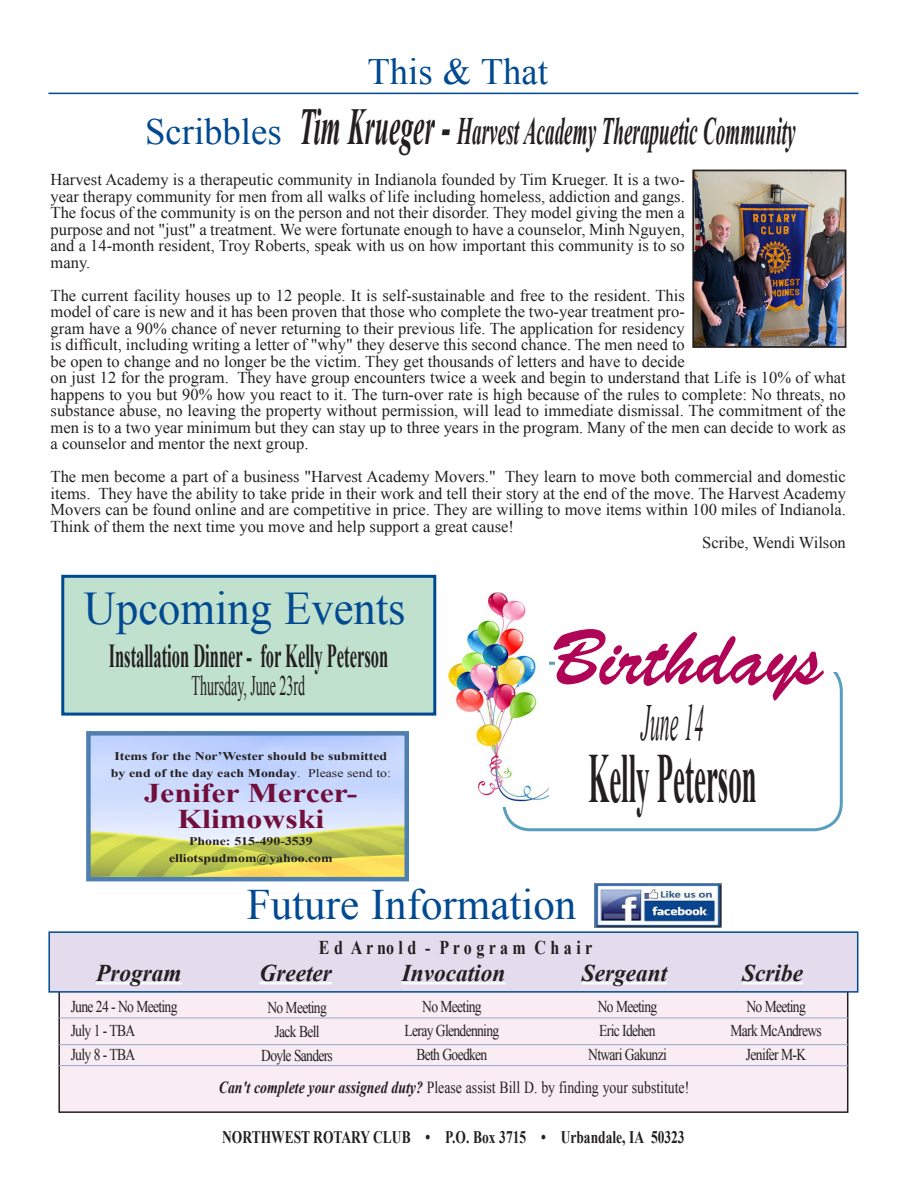
<style>
.page{position:relative;width:918px;height:1188px;background:#fff}
.page>*{position:absolute;margin:0;border:0;box-sizing:border-box;transform-origin:0 0}
.t1{font:78.9px "Brush Script Std";color:#b00557;scale:.9 1}
.t2{font:700 70.35px "Times New Roman";color:#231f20;scale:.38 1}
.t3{font:italic 52.2px "Times New Roman";color:#231f20;scale:.38 1}
.t4{font:46.8px "Times New Roman";color:#014990;scale:.95 1}
.t5{font:43.35px "Times New Roman";color:#014990}
.t6{font:italic 700 38.85px "Times New Roman";color:#231f20;scale:.49 1}
.t7{font:37.05px "Times New Roman";color:#014990}
.t8{font:700 33.45px "Times New Roman";color:#231f20;scale:.49 1}
.t9{font:28.35px "Times New Roman";color:#231f20;scale:.49 1}
.t10{font:700 27px/25.5px "Times New Roman";color:#710f3c;text-align:center;scale:1.18 1}
.t11{font:italic 700 24px "Times New Roman";color:#231f20}
.t12{font:700 19.5px "Times New Roman";letter-spacing:.275em;color:#231f20;scale:.82 1}
.t13{font:700 17.55px "Times New Roman";color:#231f20;scale:.77 1}
.t14{font:16.95px "Times New Roman";color:#231f20;scale:.82 1}
.t15{font:16.5px/16.5px "Times New Roman";color:#231f20;text-align:justify}
.t16{font:16.5px "Times New Roman";letter-spacing:-.05em;color:#231f20;scale:.82 1}
.t17{font:16.5px "Times New Roman";color:#231f20;scale:.82 1}
.t18{font:700 11.7px "Times New Roman";color:#231f20;scale:1.18 1}
.s1{font-weight:400;font-style:normal;font-size:37.05px;color:#014990}
.s2{font-size:51.75px}
.s3{font-weight:400}
.s4{font-weight:700;font-style:italic}
</style>
<div class="page">
<img style="left:91px;top:736px;width:313px;height:140px">
<div style="left:59px;top:957px;width:789px;height:155px;background:#f9edf3"></div>
<div style="left:58px;top:956px;width:790px;height:157px;border:2px solid #231f20"></div>
<div style="left:48px;top:931px;width:810px;height:62px;background:#e4dbec;border:2px solid #014990"></div>
<hr style="left:96px;top:982px;width:86px;height:2px;background:#fff">
<hr style="left:260px;top:982px;width:72px;height:2px;background:#fff">
<hr style="left:402px;top:982px;width:103px;height:2px;background:#fff">
<hr style="left:582px;top:982px;width:85px;height:2px;background:#fff">
<hr style="left:742px;top:982px;width:61px;height:2px;background:#fff">
<img style="left:594px;top:883px;width:128px;height:45px">
<hr style="left:48px;top:93px;width:810px;height:1px;background:#014990">
<hr style="left:58px;top:1018px;width:790px;height:1px;background:#9aa7ce">
<hr style="left:58px;top:1044px;width:790px;height:1px;background:#9aa7ce">
<hr style="left:58px;top:1065px;width:790px;height:1px;background:#9aa7ce">
<div style="left:502px;top:662px;width:341px;height:169px;border:3px solid #589ebf;border-radius:27px"></div>
<div style="left:555px;top:655px;width:282px;height:17px;background:#fff"></div>
<img style="left:447px;top:593px;width:101px;height:213px">
<div style="left:63px;top:576px;width:372px;height:138px;background:#c1e1cf"></div>
<div style="left:61px;top:575px;width:375px;height:141px;border:3px solid #014990"></div>
<img style="left:695px;top:173px;width:148px;height:172px">
<div style="left:692px;top:170px;width:154px;height:178px;border:2px solid #231f20"></div>
<p class="t7" style="left:368px;top:46px;width:182px">This &amp; That</p>
<p class="t6" style="left:145px;top:104px;width:1330px"><span class="s1">Scribbles</span> <span class="s2">Tim Krueger -</span> Harvest Academy Therapuetic Community</p>
<p class="t15" style="left:51px;top:171px;width:636px">Harvest Academy is a therapeutic community in Indianola founded by Tim Krueger. It is a two&shy;year therapy community for men from all walks of life including homeless, addiction and gangs.<br>The focus of the community is on the person and not their disorder. They model giving the men a purpose and not "just" a treatment. We were fortunate enough to have a counselor, Minh Nguyen, and a 14-month resident, Troy Roberts, speak with us on how important this community is to so many.</p>
<p class="t15" style="left:51px;top:286px;width:797px;text-align:left">The current facility houses up to 12 people. It is self-sustainable and free to the resident. This<br>model of care is new and it has been proven that those who complete the two-year treatment pro-<br>gram have a 90% chance of never returning to their previous life. The application for residency<br>is difficult, including writing a letter of "why" they deserve this second chance. The men need to<br>be open to change and no longer be the victim. They get thousands of letters and have to decide<br>on just 12 for the program. They have group encounters twice a week and begin to understand that Life is 10% of what happens to you but 90% how you react to it. The turn-over rate is high because of the rules to complete: No threats, no substance abuse, no leaving the property without permission, will lead to immediate dismissal. The commitment of the men is to a two year minimum but they can stay up to three years in the program. Many of the men can decide to work as a counselor and mentor the next group.</p>
<p class="t15" style="left:51px;top:468px;width:797px">The men become a part of a business "Harvest Academy Movers." They learn to move both commercial and domestic items. They have the ability to take pride in their work and tell their story at the end of the move. The Harvest Academy Movers can be found online and are competitive in price. They are willing to move items within 100 miles of Indianola.<br>Think of them the next time you move and help support a great cause!</p>
<p class="t15" style="left:702px;top:534px;width:145px">Scribe, Wendi Wilson</p>
<p class="t4" style="left:84px;top:575px;width:340px">Upcoming Events</p>
<p class="t8" style="left:109px;top:632px;width:572px">Installation Dinner - for Kelly Peterson</p>
<p class="t9" style="left:192px;top:665px;width:234px">Thursday, June 23rd</p>
<p class="t18" style="left:115px;top:747px;width:233px">Items for the Nor’Wester should be submitted</p>
<p class="t18" style="left:111px;top:764px;width:239px">by end of the day each Monday<span class="s3">. Please send to:</span></p>
<p class="t10" style="left:144px;top:780px;width:182px">Jenifer Mercer-<br>Klimowski</p>
<p class="t18" style="left:189px;top:832px;width:106px">Phone: 515-490-3539</p>
<p class="t18" style="left:169px;top:849px;width:140px">elliotspudmom@yahoo.com</p>
<p class="t1" style="left:550px;top:614px;width:306px">Birthdays</p>
<p class="t3" style="left:641px;top:687px;width:167px">June 14</p>
<p class="t2" style="left:589px;top:727px;width:444px">Kelly Peterson</p>
<p class="t5" style="left:247px;top:874px;width:331px">Future Information</p>
<p class="t12" style="left:319px;top:933px;width:335px">Ed Arnold - Program Chair</p>
<p class="t11" style="left:96px;top:956px;width:87px">Program</p>
<p class="t11" style="left:260px;top:956px;width:74px">Greeter</p>
<p class="t11" style="left:402px;top:956px;width:105px">Invocation</p>
<p class="t11" style="left:582px;top:956px;width:87px">Sergeant</p>
<p class="t11" style="left:742px;top:956px;width:62px">Scribe</p>
<p class="t16" style="left:71px;top:995px;width:132px">June 24 - No Meeting</p>
<p class="t17" style="left:71px;top:1019px;width:80px">July 1 - TBA</p>
<p class="t17" style="left:71px;top:1043px;width:80px">July 8 - TBA</p>
<p class="t16" style="left:267px;top:996px;width:74px">No Meeting</p>
<p class="t16" style="left:275px;top:1020px;width:56px">Jack Bell</p>
<p class="t16" style="left:261px;top:1044px;width:89px">Doyle Sanders</p>
<p class="t16" style="left:422px;top:995px;width:74px">No Meeting</p>
<p class="t16" style="left:405px;top:1019px;width:117px">Leray Glendenning</p>
<p class="t16" style="left:417px;top:1043px;width:88px">Beth Goedken</p>
<p class="t16" style="left:598px;top:995px;width:74px">No Meeting</p>
<p class="t16" style="left:599px;top:1019px;width:70px">Eric Idehen</p>
<p class="t16" style="left:588px;top:1043px;width:97px">Ntwari Gakunzi</p>
<p class="t14" style="left:219px;top:1075px;width:575px"><span class="s4">Can't complete your assigned duty?</span> Please assist Bill D. by finding your substitute!</p>
<p class="t13" style="left:222px;top:1125px;width:602px">NORTHWEST ROTARY CLUB • P.O. Box 3715 • Urbandale, IA 50323</p>
<p class="t16" style="left:746px;top:995px;width:74px">No Meeting</p>
<p class="t16" style="left:730px;top:1019px;width:113px">Mark McAndrews</p>
<p class="t16" style="left:746px;top:1043px;width:75px">Jenifer M-K</p>
</div>
